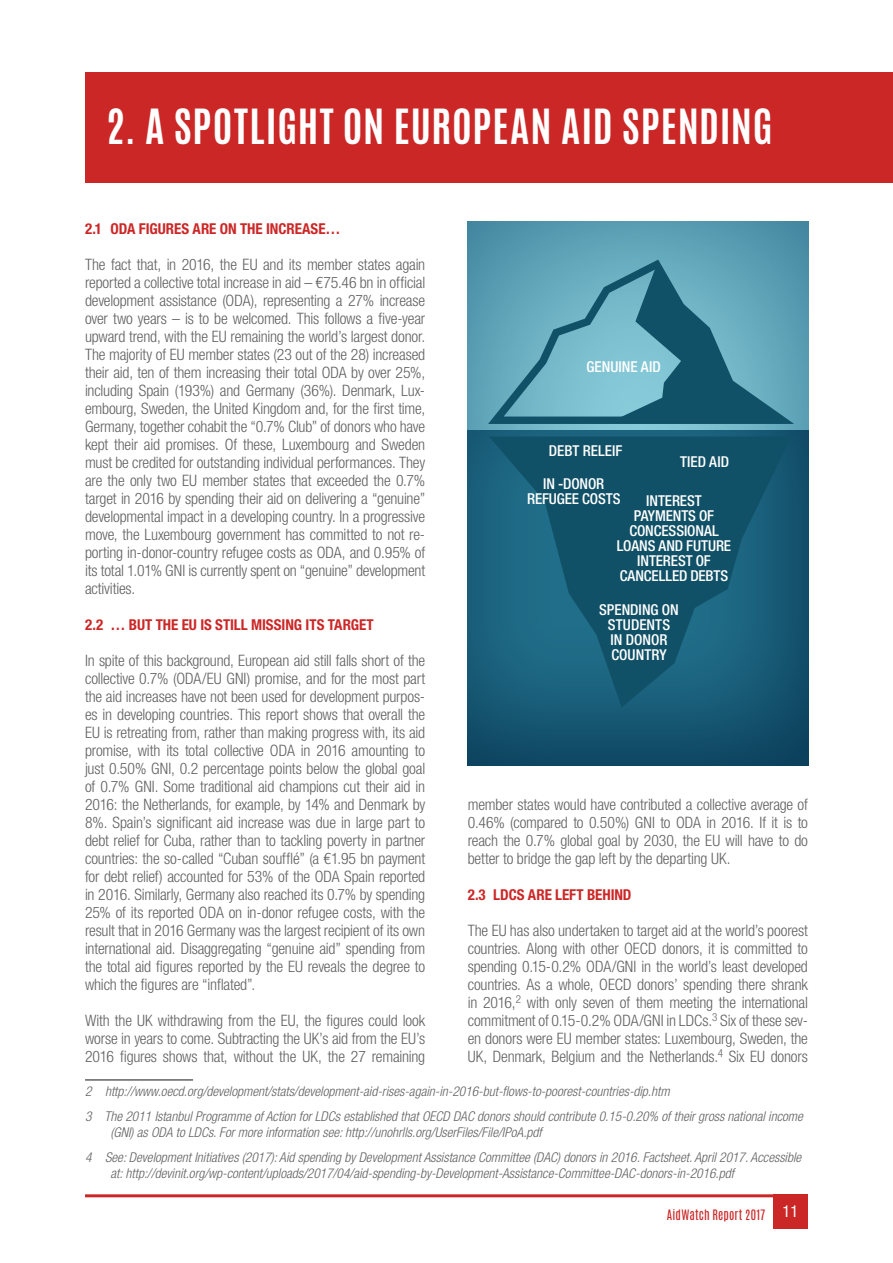
<style>
.page{position:relative;width:893px;height:1263px;background:#fff}
.page>*{position:absolute;margin:0;border:0;box-sizing:border-box;transform-origin:0 0}
.t1{font:700 40.5px "Antonio";letter-spacing:.02em;color:#fff}
.t2{font:300 condensed 15.75px/18px "Helvetica Neue LT Std";letter-spacing:-.01em;color:#626163;text-align:justify}
.t3{font:500 condensed 15px/15px "Helvetica Neue LT Std";color:#fff;text-align:center}
.t4{font:700 condensed 15px "Helvetica Neue LT Std";letter-spacing:-.005em;color:#cc2727}
.t5{font:italic 300 condensed 13.5px/24.8px "Helvetica Neue LT Std";color:#626163}
.t6{font:12px "Antonio";letter-spacing:.01em;color:#cc2727}
</style>
<div class="page">
<hr style="left:85px;top:1194px;width:723px;height:3px;background:#cc2727">
<div style="left:774px;top:1194px;width:34px;height:34px;background:#cc2727"></div>
<hr style="left:85px;top:1079px;width:108px;height:2px;background:#626163">
<div style="left:85px;top:72px;width:808px;height:111px;background:#cc2727"></div>
<div style="left:453px;top:210px;width:368px;height:504px;background:#216e8a;opacity:.83"></div>
<div style="left:454px;top:419px;width:367px;height:348px;background:#216e8a;opacity:.81"></div>
<svg style="left:488px;top:260px;width:306px;height:164px;background:#5598ab"></svg>
<svg style="left:489px;top:436px;width:302px;height:271px;background:#165972"></svg>
<h1 class="t1" style="left:106px;top:96px;width:668px">2. A SPOTLIGHT ON EUROPEAN AID SPENDING</h1>
<p class="t4" style="left:85px;top:220px;width:257px">2.1 ODA FIGURES ARE ON THE INCREASE…</p>
<p class="t2" style="left:85px;top:255px;width:342px">The fact that, in 2016, the EU and its member states again reported a collective total increase in aid – €75.46 bn in official development assistance (ODA), representing a 27% increase over two years – is to be welcomed. This follows a five-year upward trend, with the EU remaining the world’s largest donor.<br>The majority of EU member states (23 out of the 28) increased their aid, ten of them increasing their total ODA by over 25%, including Spain (193%) and Germany (36%). Denmark, Lux&shy;embourg, Sweden, the United Kingdom and, for the first time, Germany, together cohabit the “0.7% Club” of donors who have kept their aid promises. Of these, Luxembourg and Sweden must be credited for outstanding individual performances. They are the only two EU member states that exceeded the 0.7% target in 2016 by spending their aid on delivering a “genuine” developmental impact in a developing country. In a progressive move, the Luxembourg government has committed to not re&shy;porting in-donor-country refugee costs as ODA, and 0.95% of its total 1.01% GNI is currently spent on “genuine” development activities.</p>
<p class="t4" style="left:85px;top:616px;width:290px">2.2 … BUT THE EU IS STILL MISSING ITS TARGET</p>
<p class="t2" style="left:85px;top:651px;width:342px">In spite of this background, European aid still falls short of the collective 0.7% (ODA/EU GNI) promise, and for the most part the aid increases have not been used for development purpos&shy;es in developing countries. This report shows that overall the EU is retreating from, rather than making progress with, its aid promise, with its total collective ODA in 2016 amounting to just 0.50% GNI, 0.2 percentage points below the global goal of 0.7% GNI. Some traditional aid champions cut their aid in 2016: the Netherlands, for example, by 14% and Denmark by 8%. Spain’s significant aid increase was due in large part to debt relief for Cuba, rather than to tackling poverty in partner countries: the so-called “Cuban soufflé” (a €1.95 bn payment for debt relief) accounted for 53% of the ODA Spain reported in 2016. Similarly, Germany also reached its 0.7% by spending 25% of its reported ODA on in-donor refugee costs, with the result that in 2016 Germany was the largest recipient of its own international aid. Disaggregating “genuine aid” spending from the total aid figures reported by the EU reveals the degree to which the figures are “inflated”.</p>
<p class="t2" style="left:85px;top:1011px;width:342px">With the UK withdrawing from the EU, the figures could look worse in years to come. Subtracting the UK’s aid from the EU’s 2016 figures shows that, without the UK, the 27 remaining</p>
<p class="t5" style="left:85px;top:1079px;width:719px">2 http://www.oecd.org/development/stats/development-aid-rises-again-in-2016-but-flows-to-poorest-countries-dip.htm<br>3 The 2011 Istanbul Programme of Action for LDCs established that OECD DAC donors should contribute 0.15-0.20% of their gross national income</p>
<p class="t5" style="left:85px;top:1120px;width:718px;text-indent:26px">(GNI) as ODA to LDCs. For more information see: http://unohrlls.org/UserFiles/File/IPoA.pdf<br>4 See: Development Initiatives (2017): Aid spending by Development Assistance Committee (DAC) donors in 2016. Factsheet. April 2017. Accessible</p>
<p class="t5" style="left:111px;top:1161px;width:625px">at: http://devinit.org/wp-content/uploads/2017/04/aid-spending-by-Development-Assistance-Committee-DAC-donors-in-2016.pdf</p>
<p class="t3" style="left:586px;top:359px;width:76px">GENUINE AID</p>
<p class="t3" style="left:549px;top:443px;width:75px">DEBT RELEIF</p>
<p class="t3" style="left:527px;top:476px;width:95px">IN -DONOR<br>REFUGEE COSTS</p>
<p class="t3" style="left:680px;top:454px;width:50px">TIED AID</p>
<p class="t3" style="left:617px;top:493px;width:116px">INTEREST<br>PAYMENTS OF<br>CONCESSIONAL<br>LOANS AND FUTURE<br>INTEREST OF<br>CANCELLED DEBTS</p>
<p class="t3" style="left:599px;top:602px;width:81px">SPENDING ON<br>STUDENTS<br>IN DONOR<br>COUNTRY</p>
<p class="t2" style="left:468px;top:795px;width:342px">member states would have contributed a collective average of 0.46% (compared to 0.50%) GNI to ODA in 2016. If it is to reach the 0.7% global goal by 2030, the EU will have to do better to bridge the gap left by the departing UK.</p>
<p class="t4" style="left:468px;top:886px;width:165px">2.3 LDCS ARE LEFT BEHIND</p>
<p class="t2" style="left:468px;top:921px;width:342px">The EU has also undertaken to target aid at the world’s poorest countries. Along with other OECD donors, it is committed to spending 0.15-0.2% ODA/GNI in the world’s least developed countries. As a whole, OECD donors’ spending there shrank in 2016,<sup>2</sup> with only seven of them meeting the international commitment of 0.15-0.2% ODA/GNI in LDCs.<sup>3</sup> Six of these sev&shy;en donors were EU member states: Luxembourg, Sweden, the UK, Denmark, Belgium and the Netherlands.<sup>4</sup> Six EU donors</p>
<p class="t6" style="left:667px;top:1206px;width:133px">AidWatch Report 2017 <sup>11</sup></p>
</div>
